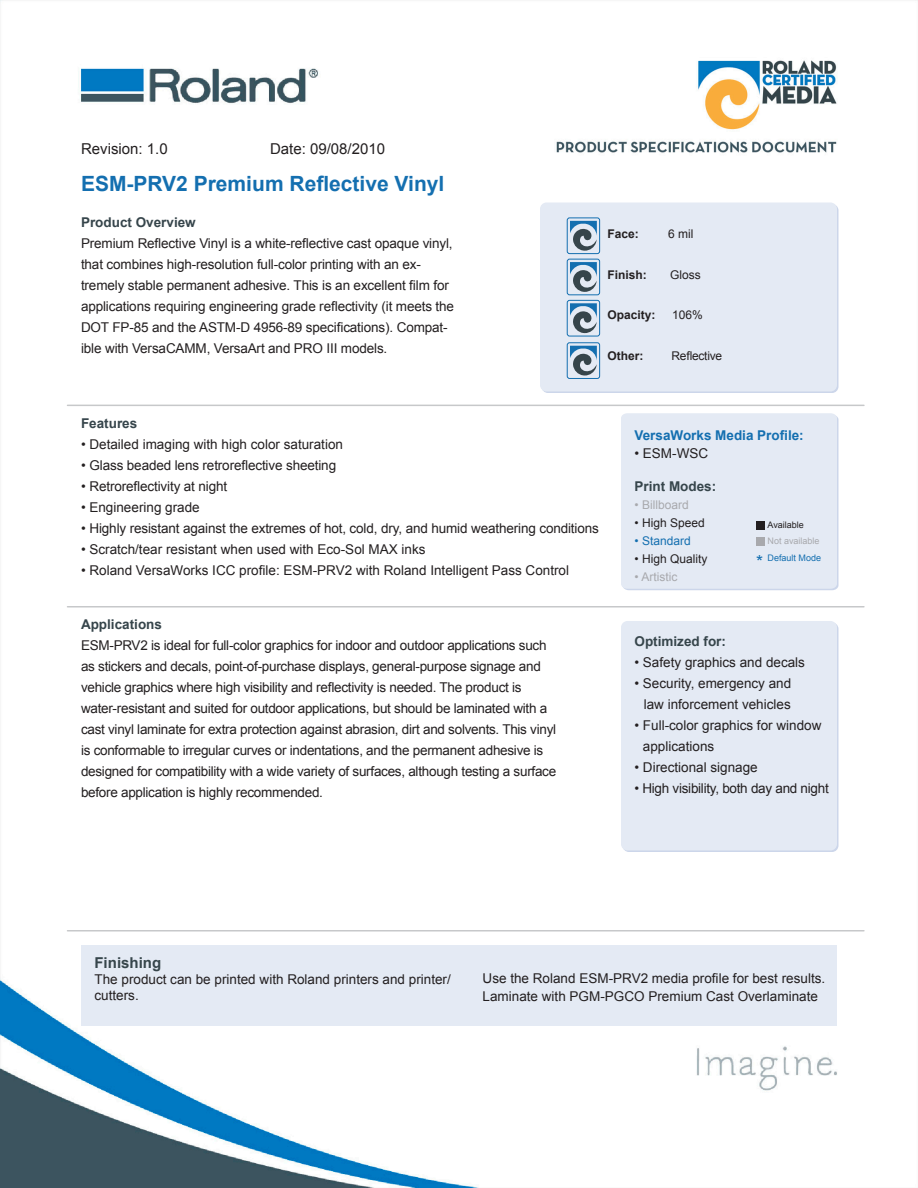
<style>
.page{position:relative;width:918px;height:1188px;background:#fff}
.page>*{position:absolute;margin:0;border:0;box-sizing:border-box;transform-origin:0 0}
.t1{font:700 21px "Arial";color:#146fb0}
.t2{font:18px "Arial";color:#146fb0}
.t3{font:15px "Arial";color:#231f20}
.t4{font:700 15px "Arial";color:#36454b}
.t5{font:13.5px/21px "Arial";letter-spacing:-.01em;color:#231f20}
.t6{font:700 13.5px "Arial";color:#36454b}
.t7{font:700 13.5px "Arial";color:#146fb0}
.t8{font:12px "Arial";color:#231f20}
.t9{font:700 12px "Arial";color:#231f20}
.t10{font:12px "Arial";color:#a8a9ad}
.t11{font:12px "Arial";letter-spacing:-.02em;color:#231f20}
.t12{font:12px "Arial";color:#146fb0}
.t13{font:9px "Arial";color:#a8a9ad}
.t14{font:9px "Arial";color:#146fb0}
.t15{font:9px "Arial";color:#231f20}
</style>
<div class="page">
<img style="left:0;top:0;width:918px;height:1188px">
<div style="left:621px;top:413px;width:217px;height:177px;background:#e4eaf4"></div>
<div style="left:756px;top:521px;width:8px;height:8px;background:#231f20"></div>
<div style="left:756px;top:538px;width:8px;height:8px;background:#a8a9ad"></div>
<div style="left:540px;top:202px;width:297px;height:189px;background:#e4eaf4;border-radius:6px"></div>
<div style="left:621px;top:621px;width:216px;height:229px;background:#e4eaf4;border-radius:6px"></div>
<div style="left:81px;top:945px;width:756px;height:81px;background:#e4eaf4"></div>
<hr style="left:68px;top:405px;width:796px;height:1px;background:#c7c8ca">
<hr style="left:68px;top:606px;width:796px;height:2px;background:#c7c8ca">
<hr style="left:68px;top:930px;width:796px;height:2px;background:#c7c8ca">
<svg style="left:567px;top:218px;width:33px;height:36px"></svg>
<div style="left:567px;top:218px;width:33px;height:36px;border:1px solid #146fb0;border-radius:2px"></div>
<svg style="left:570px;top:221px;width:27px;height:30px"></svg>
<div style="left:567px;top:259px;width:33px;height:36px;border:1px solid #146fb0;border-radius:2px"></div>
<svg style="left:570px;top:262px;width:27px;height:30px"></svg>
<div style="left:567px;top:300px;width:33px;height:36px;border:1px solid #146fb0;border-radius:2px"></div>
<svg style="left:570px;top:303px;width:27px;height:30px"></svg>
<svg style="left:567px;top:343px;width:33px;height:35px"></svg>
<div style="left:567px;top:343px;width:33px;height:36px;border:1px solid #146fb0;border-radius:2px"></div>
<svg style="left:570px;top:346px;width:27px;height:30px"></svg>
<p class="t3" style="left:270px;top:139px;width:117px">Date: 09/08/2010</p>
<p class="t3" style="left:81px;top:139px;width:88px">Revision: 1.0</p>
<p class="t1" style="left:81px;top:170px;width:365px">ESM-PRV2 Premium Reflective Vinyl</p>
<p class="t6" style="left:81px;top:213px;width:116px">Product Overview</p>
<p class="t5" style="left:81px;top:232px;width:375px">Premium Reflective Vinyl is a white-reflective cast opaque vinyl, that combines high-resolution full-color printing with an ex&shy;tremely stable permanent adhesive. This is an excellent film for applications requiring engineering grade reflectivity (it meets the DOT FP-85 and the ASTM-D 4956-89 specifications). Compat&shy;ible with VersaCAMM, VersaArt and PRO III models.</p>
<p class="t9" style="left:608px;top:226px;width:33px">Face:</p>
<p class="t8" style="left:668px;top:226px;width:27px">6 mil</p>
<p class="t9" style="left:608px;top:267px;width:41px">Finish:</p>
<p class="t8" style="left:670px;top:267px;width:32px">Gloss</p>
<p class="t9" style="left:608px;top:307px;width:50px">Opacity:</p>
<p class="t8" style="left:672px;top:307px;width:32px">106%</p>
<p class="t9" style="left:608px;top:348px;width:37px">Other:</p>
<p class="t11" style="left:672px;top:348px;width:52px">Reflective</p>
<p class="t6" style="left:81px;top:415px;width:58px">Features</p>
<p class="t5" style="left:81px;top:434px;width:264px">• Detailed imaging with high color saturation</p>
<p class="t5" style="left:81px;top:455px;width:257px">• Glass beaded lens retroreflective sheeting</p>
<p class="t5" style="left:81px;top:476px;width:148px">• Retroreflectivity at night</p>
<p class="t5" style="left:81px;top:497px;width:120px">• Engineering grade</p>
<p class="t5" style="left:81px;top:518px;width:519px">• Highly resistant against the extremes of hot, cold, dry, and humid weathering conditions</p>
<p class="t5" style="left:81px;top:539px;width:346px">• Scratch/tear resistant when used with Eco-Sol MAX inks</p>
<p class="t5" style="left:81px;top:560px;width:490px">• Roland VersaWorks ICC profile: ESM-PRV2 with Roland Intelligent Pass Control</p>
<p class="t7" style="left:634px;top:426px;width:171px">VersaWorks Media Profile:</p>
<p class="t5" style="left:634px;top:442px;width:75px">• ESM-WSC</p>
<p class="t6" style="left:634px;top:477px;width:83px">Print Modes:</p>
<p class="t10" style="left:634px;top:497px;width:56px">• Billboard</p>
<p class="t8" style="left:634px;top:515px;width:72px">• High Speed</p>
<p class="t12" style="left:634px;top:533px;width:58px">• Standard</p>
<p class="t8" style="left:634px;top:551px;width:74px">• High Quality</p>
<p class="t10" style="left:634px;top:569px;width:44px">• Artistic</p>
<p class="t15" style="left:768px;top:519px;width:38px">Available</p>
<p class="t13" style="left:768px;top:535px;width:54px">Not available</p>
<p class="t14" style="left:768px;top:552px;width:55px">Default Mode</p>
<p class="t2" style="left:756px;top:549px;width:9px">*</p>
<p class="t6" style="left:81px;top:616px;width:83px">Applications</p>
<p class="t5" style="left:81px;top:635px;width:477px">ESM-PRV2 is ideal for full-color graphics for indoor and outdoor applications such as stickers and decals, point-of-purchase displays, general-purpose signage and vehicle graphics where high visibility and reflectivity is needed. The product is water-resistant and suited for outdoor applications, but should be laminated with a cast vinyl laminate for extra protection against abrasion, dirt and solvents. This vinyl is conformable to irregular curves or indentations, and the permanent adhesive is designed for compatibility with a wide variety of surfaces, although testing a surface before application is highly recommended.</p>
<p class="t6" style="left:634px;top:632px;width:93px">Optimized for:</p>
<p class="t5" style="left:634px;top:651px;width:172px">• Safety graphics and decals</p>
<p class="t5" style="left:634px;top:672px;width:158px;text-align:right">• Security, emergency and law inforcement vehicles</p>
<p class="t5" style="left:634px;top:714px;width:189px">• Full-color graphics for window</p>
<p class="t5" style="left:643px;top:735px;width:73px">applications</p>
<p class="t5" style="left:634px;top:756px;width:125px">• Directional signage</p>
<p class="t5" style="left:634px;top:777px;width:196px">• High visibility, both day and night</p>
<p class="t4" style="left:94px;top:953px;width:68px">Finishing</p>
<p class="t5" style="left:94px;top:972px;width:358px;line-height:16.2px">The product can be printed with Roland printers and printer/ cutters.</p>
<p class="t5" style="left:483px;top:968px;width:344px">Use the Roland ESM-PRV2 media profile for best results.</p>
<p class="t5" style="left:483px;top:986px;width:337px">Laminate with PGM-PGCO Premium Cast Overlaminate</p>
</div>
